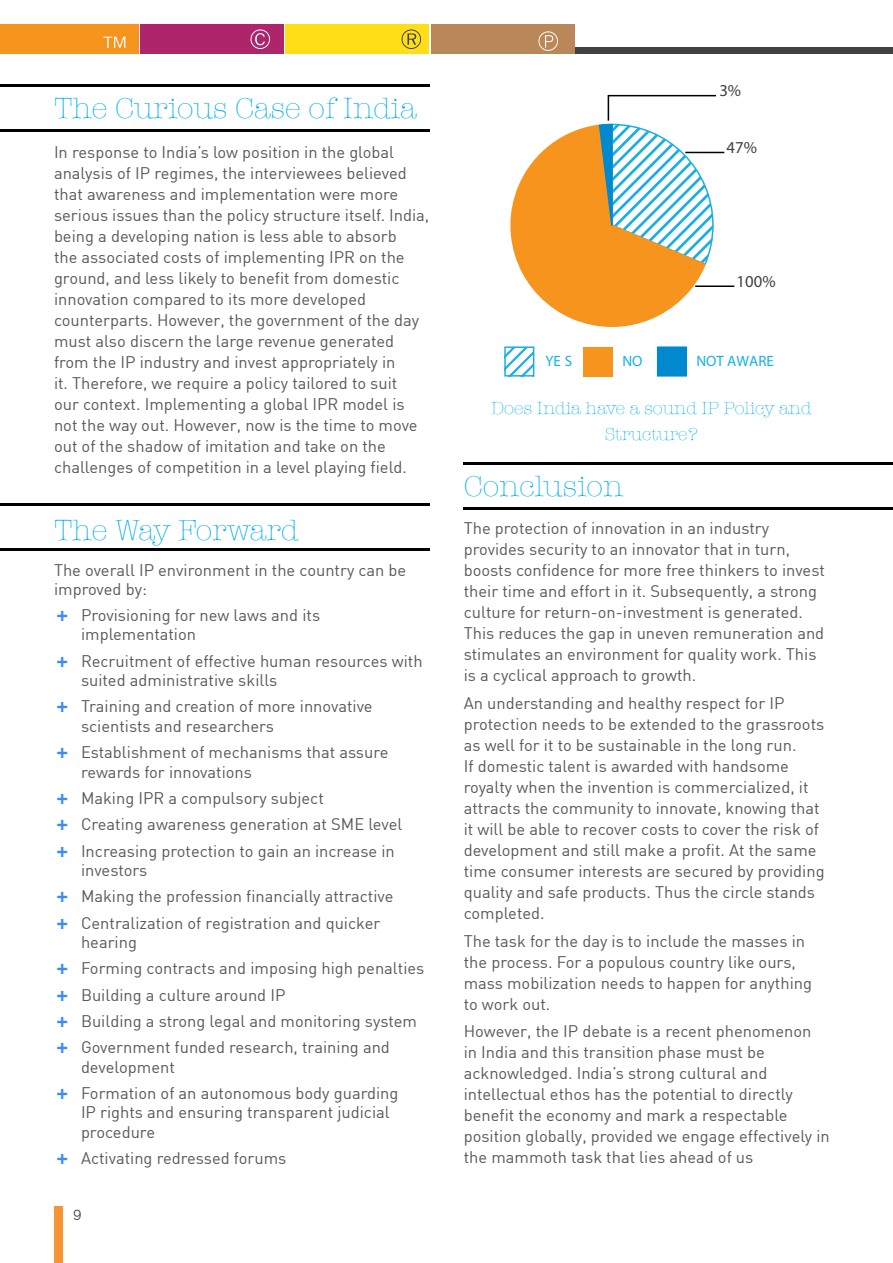
<style>
.page{position:relative;width:893px;height:1263px;background:#fff}
.page>*{position:absolute;margin:0;border:0;box-sizing:border-box;transform-origin:0 0}
.t1{font:300 30px "American Typewriter";color:#00aeef}
.t2{font:300 18px/25.5px "American Typewriter";color:#00aeef;text-align:center}
.t3{font:16.65px "Myriad Pro";color:#414042}
.t4{font:16.5px/21px "DIN";color:#58595b}
.t5{font:15px "Myriad Pro";color:#14b1e7}
.t6{font:300 15px "Swiss 721 BT";color:#414042}
</style>
<div class="page">
<div style="left:574px;top:48px;width:319px;height:6px;background:#414042"></div>
<div style="left:54px;top:1207px;width:9px;height:56px;background:#f79433"></div>
<div style="left:0;top:24px;width:139px;height:30px;background:#f7941e"></div>
<div style="left:141px;top:24px;width:143px;height:30px;background:#ae256c"></div>
<div style="left:286px;top:24px;width:143px;height:30px;background:#ffde17"></div>
<div style="left:431px;top:24px;width:143px;height:30px;background:#ba8758"></div>
<svg style="left:103px;top:37px;width:22px;height:11px"></svg>
<svg style="left:250px;top:29px;width:20px;height:20px"></svg>
<svg style="left:402px;top:29px;width:19px;height:20px"></svg>
<svg style="left:538px;top:31px;width:20px;height:20px"></svg>
<hr style="left:0;top:84px;width:429px;height:2px;background:#000">
<hr style="left:0;top:129px;width:429px;height:2px;background:#000">
<hr style="left:464px;top:462px;width:429px;height:2px;background:#000">
<hr style="left:464px;top:507px;width:429px;height:2px;background:#000">
<svg style="left:507px;top:349px;width:24px;height:25px"></svg>
<div style="left:504px;top:346px;width:30px;height:31px;border:2px solid #19afe6"></div>
<div style="left:583px;top:348px;width:29px;height:29px;background:#f7941e"></div>
<div style="left:657px;top:346px;width:30px;height:31px;background:#0089cf;border:2px solid #0089cf"></div>
<svg style="left:510px;top:94px;width:215px;height:233px"></svg>
<hr style="left:695px;top:285px;width:39px;height:2px;background:#000">
<hr style="left:0;top:503px;width:429px;height:2px;background:#000">
<hr style="left:0;top:548px;width:429px;height:2px;background:#000">
<h1 class="t1" style="left:54px;top:86px;width:364px">The Curious Case of India</h1>
<p class="t4" style="left:54px;top:141px;width:377px">In response to India’s low position in the global analysis of IP regimes, the interviewees believed that awareness and implementation were more serious issues than the policy structure itself. India, being a developing nation is less able to absorb<br>the associated costs of implementing IPR on the ground, and less likely to benefit from domestic innovation compared to its more developed counterparts. However, the government of the day must also discern the large revenue generated from the IP industry and invest appropriately in<br>it. Therefore, we require a policy tailored to suit<br>our context. Implementing a global IPR model is not the way out. However, now is the time to move out of the shadow of imitation and take on the challenges of competition in a level playing field.</p>
<h1 class="t1" style="left:54px;top:508px;width:246px">The Way Forward</h1>
<p class="t4" style="left:54px;top:560px;width:354px;line-height:19.5px">The overall IP environment in the country can be improved by:</p>
<p class="t4" style="left:81px;top:605px;width:241px;line-height:19.5px">Provisioning for new laws and its implementation</p>
<p class="t4" style="left:81px;top:651px;width:343px;line-height:19.5px">Recruitment of effective human resources with suited administrative skills</p>
<p class="t4" style="left:81px;top:696px;width:293px;line-height:19.5px">Training and creation of more innovative scientists and researchers</p>
<p class="t4" style="left:81px;top:742px;width:309px;line-height:19.5px">Establishment of mechanisms that assure rewards for innovations</p>
<p class="t4" style="left:81px;top:785px;width:323px;line-height:26.2px">Making IPR a compulsory subject<br>Creating awareness generation at SME level<br>Increasing protection to gain an increase in</p>
<p class="t4" style="left:81px;top:857px;width:314px;line-height:26.2px">investors<br>Making the profession financially attractive<br>Centralization of registration and quicker</p>
<p class="t4" style="left:81px;top:929px;width:345px;line-height:26.2px">hearing<br>Forming contracts and imposing high penalties Building a culture around IP<br>Building a strong legal and monitoring system Government funded research, training and</p>
<p class="t4" style="left:81px;top:1053px;width:319px;line-height:26.2px">development<br>Formation of an autonomous body guarding</p>
<p class="t4" style="left:81px;top:1102px;width:310px;line-height:19.5px">IP rights and ensuring transparent judicial procedure</p>
<p class="t4" style="left:81px;top:1147px;width:207px">Activating redressed forums</p>
<p class="t6" style="left:73px;top:1206px;width:9px">9</p>
<p class="t3" style="left:719px;top:80px;width:23px">3%</p>
<p class="t3" style="left:727px;top:137px;width:32px">47%</p>
<p class="t3" style="left:737px;top:271px;width:40px">100%</p>
<p class="t5" style="left:545px;top:352px;width:28px">YE S</p>
<p class="t5" style="left:622px;top:352px;width:22px">NO</p>
<p class="t5" style="left:696px;top:352px;width:79px">NOT AWARE</p>
<p class="t2" style="left:491px;top:395px;width:322px">Does India have a sound IP Policy and<br>Structure?</p>
<h1 class="t1" style="left:464px;top:464px;width:161px">Conclusion</h1>
<p class="t4" style="left:464px;top:517px;width:363px">The protection of innovation in an industry provides security to an innovator that in turn, boosts confidence for more free thinkers to invest their time and effort in it. Subsequently, a strong culture for return-on-investment is generated.<br>This reduces the gap in uneven remuneration and stimulates an environment for quality work. This is a cyclical approach to growth.</p>
<p class="t4" style="left:464px;top:692px;width:362px">An understanding and healthy respect for IP protection needs to be extended to the grassroots as well for it to be sustainable in the long run.<br>If domestic talent is awarded with handsome royalty when the invention is commercialized, it attracts the community to innovate, knowing that it will be able to recover costs to cover the risk of development and still make a profit. At the same time consumer interests are secured by providing quality and safe products. Thus the circle stands completed.</p>
<p class="t4" style="left:464px;top:930px;width:350px">The task for the day is to include the masses in the process. For a populous country like ours, mass mobilization needs to happen for anything to work out.</p>
<p class="t4" style="left:464px;top:1020px;width:368px">However, the IP debate is a recent phenomenon<br>in India and this transition phase must be acknowledged. India’s strong cultural and intellectual ethos has the potential to directly benefit the economy and mark a respectable position globally, provided we engage effectively in the mammoth task that lies ahead of us</p>
</div>
